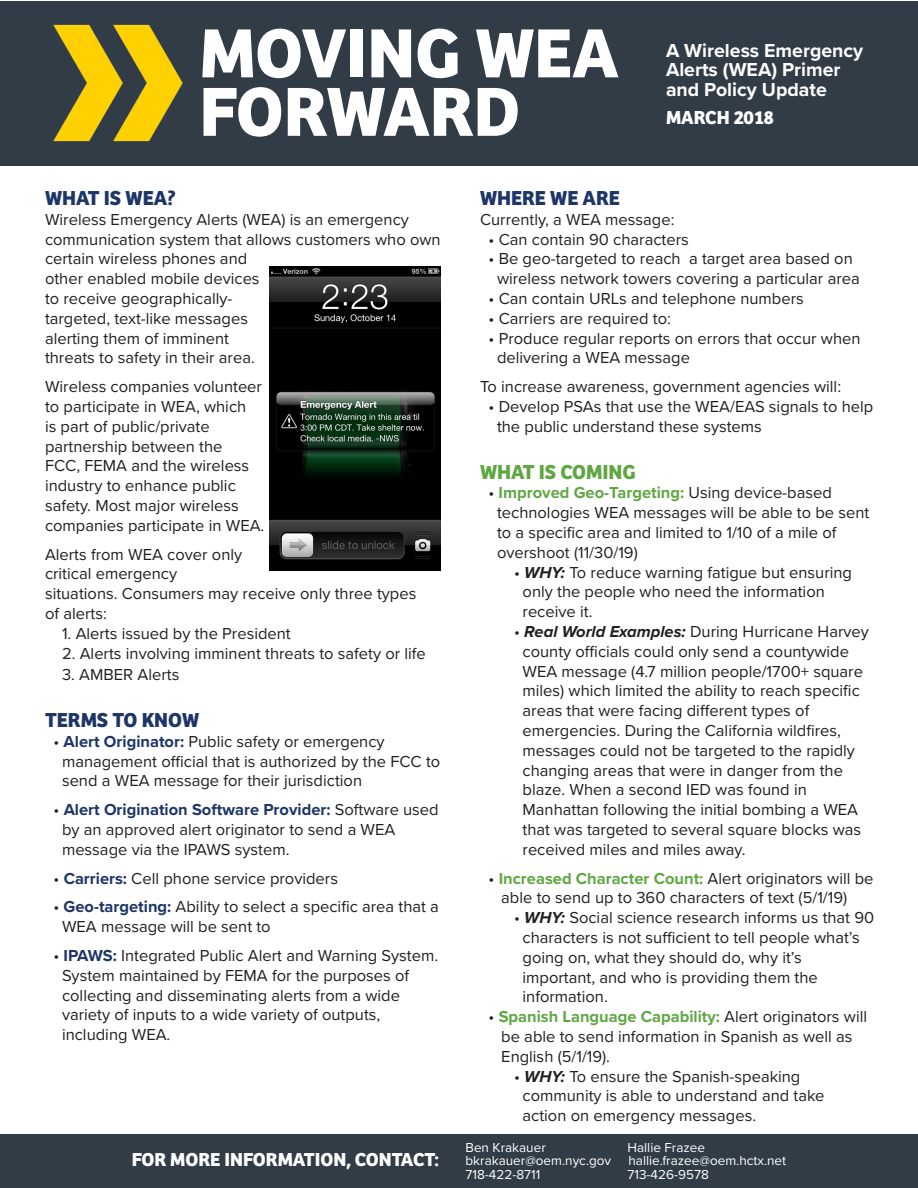
<style>
.page{position:relative;width:918px;height:1188px;background:#fff}
.page>*{position:absolute;margin:0;border:0;box-sizing:border-box;transform-origin:0 0}
.t1{font:700 72px "Bree";color:#fff}
.t2{font:700 21px "Bree";color:#1e3567}
.t3{font:700 21px "Bree";color:#60a744}
.t4{font:700 19.5px/19.5px "Proxima Nova";color:#fff}
.t5{font:700 19.5px "Bree";color:#fff}
.t6{font:16.5px/19.8px "Proxima Nova";color:#231f20}
.t7{font:700 16.5px "Proxima Nova";color:#60a744}
.t8{font:700 16.5px "Proxima Nova";color:#1e3567}
.t9{font:13.5px "Proxima Nova";color:#fff}
.s1{font-weight:700;color:#1e3567}
.s2{font-weight:400;color:#231f20}
.s3{font-weight:700;font-style:italic}
</style>
<div class="page">
<div style="left:0;top:1px;width:918px;height:164px;background:#323c46"></div>
<img style="left:53px;top:24px;width:130px;height:118px">
<img style="left:270px;top:266px;width:171px;height:305px">
<div style="left:0;top:1134px;width:918px;height:54px;background:#323c46"></div>
<p class="t1" style="left:200px;top:10px;width:421px">MOVING WEA</p>
<p class="t1" style="left:200px;top:68px;width:322px">FORWARD</p>
<p class="t4" style="left:666px;top:40px;width:199px">A Wireless Emergency<br>Alerts (WEA) Primer</p>
<p class="t4" style="left:666px;top:79px;width:162px">and Policy Update</p>
<p class="t5" style="left:666px;top:106px;width:109px">MARCH 2018</p>
<p class="t2" style="left:45px;top:185px;width:132px">WHAT IS WEA?</p>
<p class="t6" style="left:45px;top:209px;width:365px">Wireless Emergency Alerts (WEA) is an emergency</p>
<p class="t6" style="left:45px;top:228px;width:397px">communication system that allows customers who own certain wireless phones and</p>
<p class="t6" style="left:45px;top:268px;width:216px">other enabled mobile devices to receive geographically-</p>
<p class="t6" style="left:45px;top:308px;width:211px">targeted, text-like messages alerting them of imminent threats to safety in their area.</p>
<p class="t6" style="left:45px;top:376px;width:219px">Wireless companies volunteer to participate in WEA, which</p>
<p class="t6" style="left:45px;top:416px;width:166px">is part of public/private</p>
<p class="t6" style="left:45px;top:435px;width:179px">partnership between the</p>
<p class="t6" style="left:45px;top:455px;width:221px">FCC, FEMA and the wireless industry to enhance public safety. Most major wireless companies participate in WEA.</p>
<p class="t6" style="left:45px;top:543px;width:199px">Alerts from WEA cover only critical emergency</p>
<p class="t6" style="left:45px;top:583px;width:373px">situations. Consumers may receive only three types</p>
<p class="t6" style="left:45px;top:603px;width:63px">of alerts:</p>
<p class="t6" style="left:62px;top:623px;width:230px">1. Alerts issued by the President</p>
<p class="t6" style="left:62px;top:642px;width:365px">2. Alerts involving imminent threats to safety or life</p>
<p class="t6" style="left:62px;top:664px;width:119px">3. AMBER Alerts</p>
<p class="t2" style="left:45px;top:707px;width:156px">TERMS TO KNOW</p>
<p class="t6" style="left:54px;top:731px;width:333px">• <span class="s1">Alert Originator:</span> Public safety or emergency</p>
<p class="t6" style="left:62px;top:750px;width:380px">management official that is authorized by the FCC to</p>
<p class="t6" style="left:62px;top:770px;width:302px">send a WEA message for their jurisdiction</p>
<p class="t8" style="left:54px;top:797px;width:387px"><span class="s2">•</span> Alert Origination Software Provider: <span class="s2">Software used</span></p>
<p class="t6" style="left:62px;top:819px;width:335px">by an approved alert originator to send a WEA</p>
<p class="t6" style="left:62px;top:839px;width:229px">message via the IPAWS system.</p>
<p class="t6" style="left:54px;top:867px;width:286px">• <span class="s1">Carriers:</span> Cell phone service providers</p>
<p class="t6" style="left:54px;top:896px;width:387px">• <span class="s1">Geo-targeting:</span> Ability to select a specific area that a</p>
<p class="t6" style="left:62px;top:916px;width:210px">WEA message will be sent to</p>
<p class="t6" style="left:54px;top:945px;width:386px">• <span class="s1">IPAWS:</span> Integrated Public Alert and Warning System.</p>
<p class="t6" style="left:62px;top:965px;width:349px">System maintained by FEMA for the purposes of</p>
<p class="t6" style="left:62px;top:984px;width:340px">collecting and disseminating alerts from a wide</p>
<p class="t6" style="left:62px;top:1004px;width:320px">variety of inputs to a wide variety of outputs,</p>
<p class="t6" style="left:62px;top:1024px;width:110px">including WEA.</p>
<p class="t5" style="left:132px;top:1148px;width:309px">FOR MORE INFORMATION, CONTACT:</p>
<p class="t2" style="left:480px;top:185px;width:142px">WHERE WE ARE</p>
<p class="t6" style="left:480px;top:209px;width:196px">Currently, a WEA message:</p>
<p class="t6" style="left:489px;top:228px;width:202px">• Can contain 90 characters</p>
<p class="t6" style="left:489px;top:248px;width:366px">• Be geo-targeted to reach a target area based on</p>
<p class="t6" style="left:497px;top:268px;width:364px">wireless network towers covering a particular area</p>
<p class="t6" style="left:489px;top:288px;width:317px">• Can contain URLs and telephone numbers</p>
<p class="t6" style="left:489px;top:308px;width:184px">• Carriers are required to:</p>
<p class="t6" style="left:489px;top:327px;width:374px">• Produce regular reports on errors that occur when</p>
<p class="t6" style="left:497px;top:347px;width:195px">delivering a WEA message</p>
<p class="t6" style="left:480px;top:376px;width:363px">To increase awareness, government agencies will:</p>
<p class="t6" style="left:489px;top:396px;width:386px">• Develop PSAs that use the WEA/EAS signals to help</p>
<p class="t6" style="left:497px;top:416px;width:266px">the public understand these systems</p>
<p class="t3" style="left:480px;top:459px;width:158px">WHAT IS COMING</p>
<p class="t7" style="left:489px;top:481px;width:345px"><span class="s2">•</span> Improved Geo-Targeting: <span class="s2">Using device-based</span></p>
<p class="t6" style="left:497px;top:502px;width:374px">technologies WEA messages will be able to be sent</p>
<p class="t6" style="left:497px;top:522px;width:341px">to a specific area and limited to 1/10 of a mile of</p>
<p class="t6" style="left:497px;top:542px;width:142px">overshoot (11/30/19)</p>
<p class="t6" style="left:514px;top:561px;width:340px">• <span class="s3">WHY:</span> To reduce warning fatigue but ensuring</p>
<p class="t6" style="left:523px;top:581px;width:304px">only the people who need the information</p>
<p class="t6" style="left:523px;top:601px;width:71px">receive it.</p>
<p class="t6" style="left:514px;top:621px;width:356px">• <span class="s3">Real World Examples:</span> During Hurricane Harvey</p>
<p class="t6" style="left:523px;top:641px;width:328px">county officials could only send a countywide</p>
<p class="t6" style="left:523px;top:660px;width:342px">WEA message (4.7 million people/1700+ square</p>
<p class="t6" style="left:523px;top:680px;width:339px">miles) which limited the ability to reach specific</p>
<p class="t6" style="left:523px;top:700px;width:288px">areas that were facing different types of</p>
<p class="t6" style="left:523px;top:720px;width:320px">emergencies. During the California wildfires,</p>
<p class="t6" style="left:523px;top:740px;width:334px">messages could not be targeted to the rapidly</p>
<p class="t6" style="left:523px;top:759px;width:322px">changing areas that were in danger from the</p>
<p class="t6" style="left:523px;top:779px;width:286px">blaze. When a second IED was found in</p>
<p class="t6" style="left:523px;top:799px;width:337px">Manhattan following the initial bombing a WEA</p>
<p class="t6" style="left:523px;top:819px;width:340px">that was targeted to several square blocks was</p>
<p class="t6" style="left:523px;top:839px;width:224px">received miles and miles away.</p>
<p class="t7" style="left:489px;top:866px;width:387px"><span class="s2">•</span> Increased Character Count: <span class="s2">Alert originators will be</span></p>
<p class="t6" style="left:501px;top:887px;width:347px">able to send up to 360 characters of text (5/1/19)</p>
<p class="t6" style="left:514px;top:907px;width:362px">• <span class="s3">WHY:</span> Social science research informs us that 90</p>
<p class="t6" style="left:523px;top:927px;width:339px">characters is not sufficient to tell people what’s</p>
<p class="t6" style="left:523px;top:947px;width:281px">going on, what they should do, why it’s</p>
<p class="t6" style="left:523px;top:966px;width:297px">important, and who is providing them the</p>
<p class="t6" style="left:523px;top:986px;width:87px">information.</p>
<p class="t7" style="left:489px;top:1004px;width:380px"><span class="s2">•</span> Spanish Language Capability: <span class="s2">Alert originators will</span></p>
<p class="t6" style="left:501px;top:1026px;width:353px">be able to send information in Spanish as well as</p>
<p class="t6" style="left:501px;top:1046px;width:110px">English (5/1/19).</p>
<p class="t6" style="left:514px;top:1065px;width:288px">• <span class="s3">WHY:</span> To ensure the Spanish-speaking</p>
<p class="t6" style="left:523px;top:1085px;width:303px">community is able to understand and take</p>
<p class="t6" style="left:523px;top:1105px;width:235px">action on emergency messages.</p>
<p class="t9" style="left:466px;top:1137px;width:82px">Ben Krakauer</p>
<p class="t9" style="left:628px;top:1137px;width:79px">Hallie Frazee</p>
<p class="t9" style="left:466px;top:1151px;width:147px">bkrakauer@oem.nyc.gov</p>
<p class="t9" style="left:629px;top:1151px;width:159px">hallie.frazee@oem.hctx.net</p>
<p class="t9" style="left:466px;top:1164px;width:76px">718-422-8711</p>
<p class="t9" style="left:628px;top:1164px;width:83px">713-426-9578</p>
</div>
